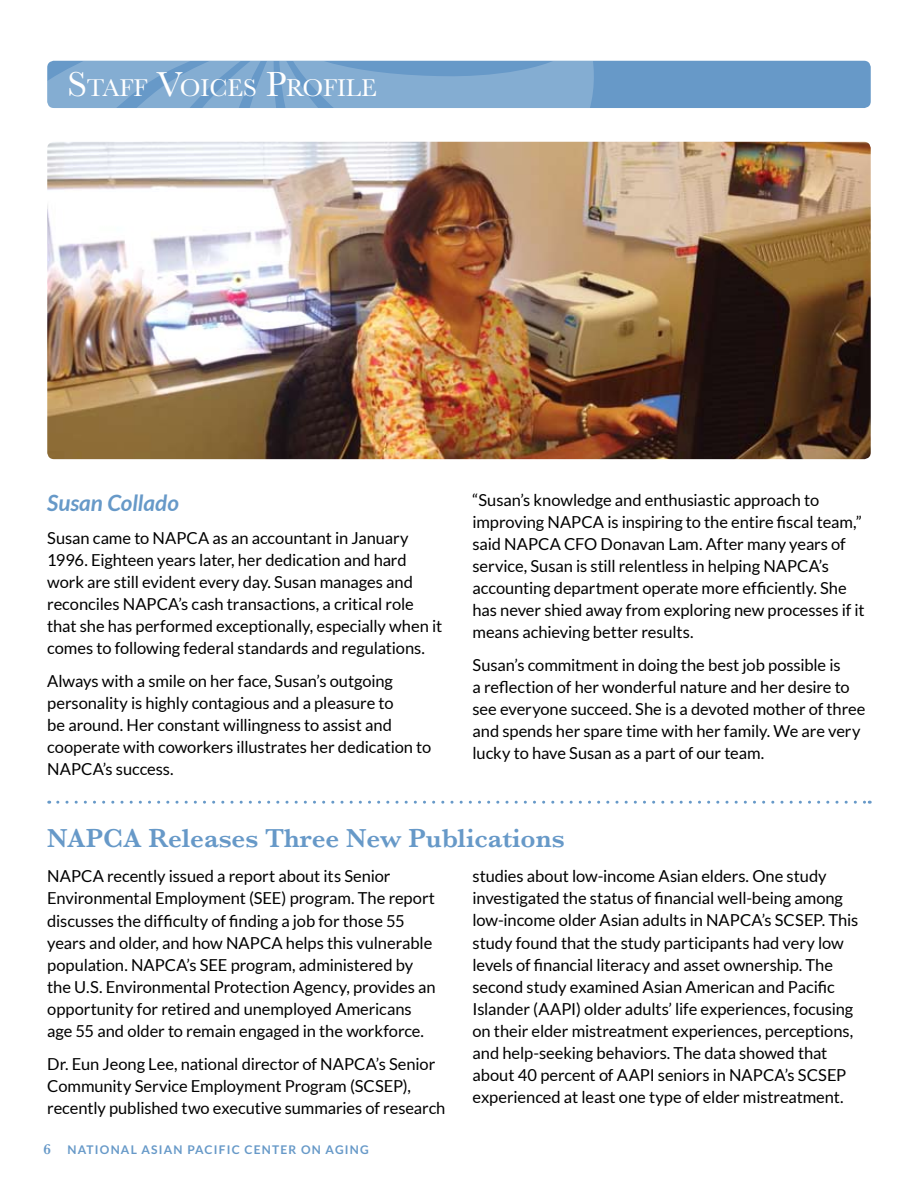
<style>
.page{position:relative;width:918px;height:1188px;background:#fff}
.page>*{position:absolute;margin:0;border:0;box-sizing:border-box;transform-origin:0 0}
.t1{font:600 27px "Baskerville";color:#6799c8}
.t2{font:25.2px "Baskerville";color:#fff}
.t3{font:italic 700 22.5px "Lato";color:#6799c8}
.t4{font:16.5px/22px "Lato";letter-spacing:-.005em;color:#000}
.t5{font:700 12px "Lato";letter-spacing:.1em;color:#6799c8}
.s1{font-size:36px}
.s2{font-family:"Baskerville";font-weight:600;font-size:15px}
</style>
<div class="page">
<div style="left:47px;top:61px;width:824px;height:47px;background:#6799c8;border-radius:7px"></div>
<svg style="left:47px;top:61px;width:547px;height:47px"></svg>
<img style="left:47px;top:142px;width:824px;height:317px">
<svg style="left:58px;top:801px;width:812px;height:3px"></svg>
<h2 class="t2" style="left:68px;top:72px;width:311px"><span class="s1">S</span>TAFF <span class="s1">V</span>OICES <span class="s1">P</span>ROFILE</h2>
<h3 class="t3" style="left:47px;top:490px;width:133px">Susan Collado</h3>
<p class="t4" style="left:47px;top:527px;width:396px">Susan came to NAPCA as an accountant in January 1996. Eighteen years later, her dedication and hard work are still evident every day. Susan manages and reconciles NAPCA’s cash transactions, a critical role that she has performed exceptionally, especially when it comes to following federal standards and regulations.</p>
<p class="t4" style="left:47px;top:670px;width:385px">Always with a smile on her face, Susan’s outgoing personality is highly contagious and a pleasure to<br>be around. Her constant willingness to assist and cooperate with coworkers illustrates her dedication to NAPCA’s success.</p>
<p class="t4" style="left:473px;top:489px;width:394px">“Susan’s knowledge and enthusiastic approach to improving NAPCA is inspiring to the entire fiscal team,” said NAPCA CFO Donavan Lam. After many years of service, Susan is still relentless in helping NAPCA’s accounting department operate more efficiently. She has never shied away from exploring new processes if it means achieving better results.</p>
<p class="t4" style="left:473px;top:654px;width:394px">Susan’s commitment in doing the best job possible is<br>a reflection of her wonderful nature and her desire to see everyone succeed. She is a devoted mother of three and spends her spare time with her family. We are very lucky to have Susan as a part of our team.</p>
<h1 class="t1" style="left:47px;top:820px;width:519px">NAPCA Releases Three New Publications</h1>
<p class="t4" style="left:472px;top:865px;width:387px">studies about low-income Asian elders. One study investigated the status of financial well-being among low-income older Asian adults in NAPCA’s SCSEP. This study found that the study participants had very low levels of financial literacy and asset ownership. The second study examined Asian American and Pacific Islander (AAPI) older adults’ life experiences, focusing on their elder mistreatment experiences, perceptions, and help-seeking behaviors. The data showed that about 40 percent of AAPI seniors in NAPCA’s SCSEP experienced at least one type of elder mistreatment.</p>
<p class="t4" style="left:47px;top:865px;width:390px">NAPCA recently issued a report about its Senior Environmental Employment (SEE) program. The report discusses the difficulty of finding a job for those 55 years and older, and how NAPCA helps this vulnerable population. NAPCA’s SEE program, administered by the U.S. Environmental Protection Agency, provides an opportunity for retired and unemployed Americans age 55 and older to remain engaged in the workforce.</p>
<p class="t4" style="left:47px;top:1052px;width:400px">Dr. Eun Jeong Lee, national director of NAPCA’s Senior<br>Community Service Employment Program (SCSEP), recently published two executive summaries of research</p>
<p class="t5" style="left:44px;top:1143px;width:327px"><span class="s2">6</span> NATIONAL ASIAN PACIFIC CENTER ON AGING</p>
</div>
